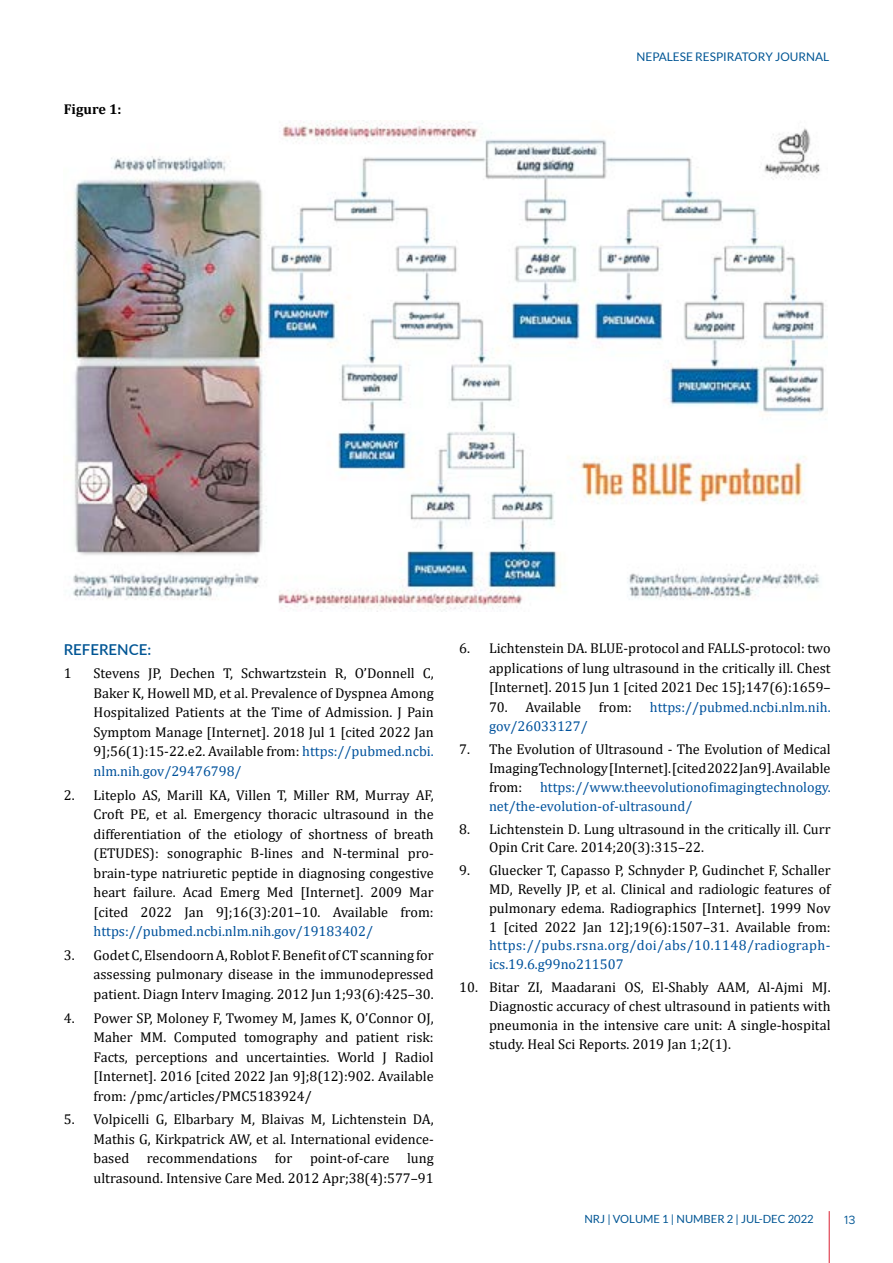
<style>
.page{position:relative;width:893px;height:1263px;background:#fff}
.page>*{position:absolute;margin:0;border:0;box-sizing:border-box;transform-origin:0 0}
.t1{font:600 15px "Lato";color:#005594}
.t2{font:14.25px/19.5px "Cambria";color:#000;text-align:justify}
.t3{font:14.25px/18.8px "Cambria";color:#00529c}
.t4{font:14.25px/18.8px "Cambria";letter-spacing:.025em;color:#00529c}
.t5{font:700 14.25px "Cambria";color:#000}
.t6{font:12px "Metropolis";color:#005594}
.t7{font:11.85px "Lato";color:#005594}
.t8{font:11.25px "Lato";color:#005594}
.s1{color:#00529c}
.s2{color:#000}
</style>
<div class="page">
<img style="left:73px;top:120px;width:755px;height:490px">
<hr style="left:829px;top:1211px;width:1px;height:52px;background:#da2032">
<p class="t5" style="left:64px;top:99px;width:59px">Figure 1:</p>
<p class="t7" style="left:636px;top:50px;width:194px">NEPALESE RESPIRATORY JOURNAL</p>
<p class="t1" style="left:64px;top:638px;width:89px">REFERENCE:</p>
<p class="t2" style="left:64px;top:664px;width:9px">1</p>
<p class="t2" style="left:94px;top:664px;width:342px">Stevens JP, Dechen T, Schwartzstein R, O’Donnell C, Baker K, Howell MD, et al. Prevalence of Dyspnea Among Hospitalized Patients at the Time of Admission. J Pain Symptom Manage [Internet]. 2018 Jul 1 [cited 2022 Jan 9];56(1):15-22.e2. Available from: <span class="s1">https://pubmed.ncbi. nlm.nih.gov/29476798/</span></p>
<p class="t2" style="left:94px;top:785px;width:342px;text-indent:-30px">2. Liteplo AS, Marill KA, Villen T, Miller RM, Murray AF, Croft PE, et al. Emergency thoracic ultrasound in the differentiation of the etiology of shortness of breath (ETUDES): sonographic B-lines and N-terminal pro&shy;brain-type natriuretic peptide in diagnosing congestive heart failure. Acad Emerg Med [Internet]. 2009 Mar [cited 2022 Jan 9];16(3):201–10. Available from:</p>
<p class="t3" style="left:94px;top:922px;width:281px">https://pubmed.ncbi.nlm.nih.gov/19183402/</p>
<p class="t2" style="left:94px;top:945px;width:342px;text-indent:-30px">3. Godet C, Elsendoorn A, Roblot F. Benefit of CT scanning for assessing pulmonary disease in the immunodepressed patient. Diagn Interv Imaging. 2012 Jun 1;93(6):425–30.</p>
<p class="t2" style="left:94px;top:1008px;width:342px;text-indent:-30px">4. Power SP, Moloney F, Twomey M, James K, O’Connor OJ, Maher MM. Computed tomography and patient risk:<br>Facts, perceptions and uncertainties. World J Radiol [Internet]. 2016 [cited 2022 Jan 9];8(12):902. Available from: /pmc/articles/PMC5183924/</p>
<p class="t2" style="left:94px;top:1109px;width:342px;text-indent:-30px">5. Volpicelli G, Elbarbary M, Blaivas M, Lichtenstein DA, Mathis G, Kirkpatrick AW, et al. International evidence&shy;based recommendations for point-of-care lung ultrasound. Intensive Care Med. 2012 Apr;38(4):577–91</p>
<p class="t2" style="left:489px;top:639px;width:343px;text-indent:-30px">6. Lichtenstein DA. BLUE-protocol and FALLS-protocol: two applications of lung ultrasound in the critically ill. Chest [Internet]. 2015 Jun 1 [cited 2021 Dec 15];147(6):1659–</p>
<p class="t2" style="left:489px;top:697px;width:94px">70. Available</p>
<p class="t3" style="left:599px;top:698px;width:233px"><span class="s2">from:</span> https://pubmed.ncbi.nlm.nih.</p>
<p class="t3" style="left:489px;top:717px;width:100px">gov/26033127/</p>
<p class="t2" style="left:489px;top:740px;width:343px;line-height:18.8px;text-indent:-30px">7. The Evolution of Ultrasound - The Evolution of Medical Imaging Technology [Internet]. [cited 2022 Jan 9]. Available from:</p>
<p class="t3" style="left:489px;top:778px;width:343px;text-indent:51px">https://www.theevolutionofimagingtechnology. net/the-evolution-of-ultrasound/</p>
<p class="t2" style="left:489px;top:819px;width:343px;line-height:18.8px;text-indent:-30px">8. Lichtenstein D. Lung ultrasound in the critically ill. Curr<br>Opin Crit Care. 2014;20(3):315–22.</p>
<p class="t2" style="left:489px;top:861px;width:343px;line-height:18.8px;text-indent:-30px">9. Gluecker T, Capasso P, Schnyder P, Gudinchet F, Schaller MD, Revelly JP, et al. Clinical and radiologic features of pulmonary edema. Radiographics [Internet]. 1999 Nov 1 [cited 2022 Jan 12];19(6):1507–31. Available from:</p>
<p class="t4" style="left:489px;top:936px;width:343px">https://pubs.rsna.org/doi/abs/10.1148/radiograph&shy;ics.19.6.g99no211507</p>
<p class="t2" style="left:489px;top:978px;width:343px;line-height:18.8px;text-indent:-30px">10. Bitar ZI, Maadarani OS, El-Shably AAM, Al-Ajmi MJ.<br>Diagnostic accuracy of chest ultrasound in patients with pneumonia in the intensive care unit: A single-hospital study. Heal Sci Reports. 2019 Jan 1;2(1).</p>
<p class="t8" style="left:584px;top:1213px;width:231px">NRJ | VOLUME 1 | NUMBER 2 | JUL-DEC 2022</p>
<p class="t6" style="left:844px;top:1212px;width:13px">13</p>
</div>
